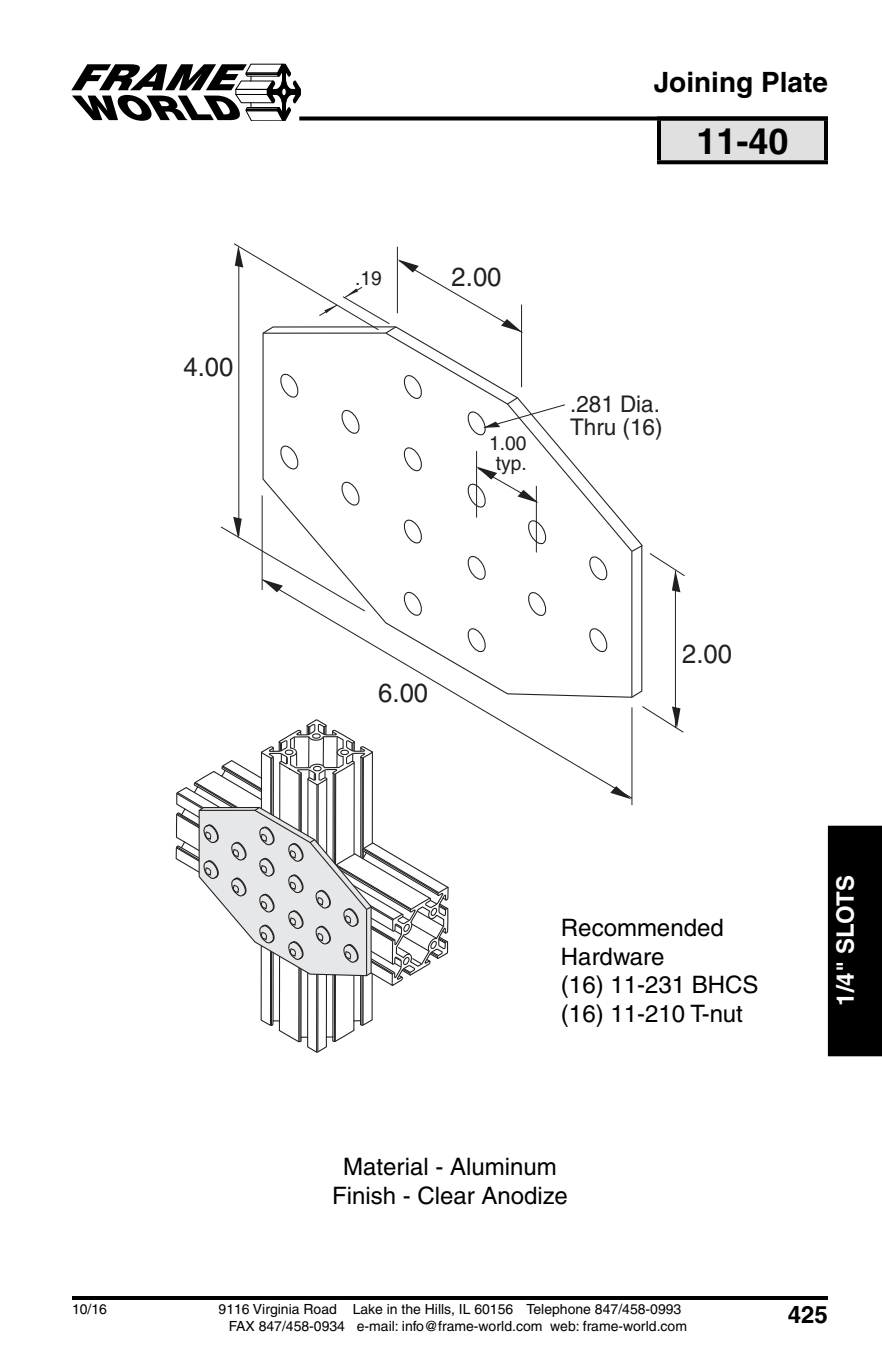
<style>
.page{position:relative;width:882px;height:1368px;background:#fff}
.page>*{position:absolute;margin:0;border:0;box-sizing:border-box;transform-origin:0 0}
.t1{font:700 36px "Helvetica";color:#000}
.t2{font:700 28px "Helvetica";color:#000}
.t3{font:26.2px "Helvetica";color:#231f20}
.t4{font:24px/28.8px "Helvetica";color:#000;text-align:center}
.t5{font:700 24px "Helvetica";color:#fff}
.t6{font:700 24px "Helvetica";color:#000}
.t7{font:23px/23px "Helvetica";color:#231f20}
.t8{font:19.8px/19.8px "Helvetica";color:#231f20;text-align:center}
.t9{font:14px/16.8px "Helvetica";color:#000}
</style>
<div class="page">
<div style="left:828px;top:826px;width:54px;height:230px;background:#000"></div>
<div style="left:659px;top:118px;width:167px;height:44px;background:#e0e0e0"></div>
<hr style="left:657px;top:120px;width:4px;height:40px;background:#000">
<hr style="left:824px;top:120px;width:4px;height:40px;background:#000">
<svg style="left:657px;top:160px;width:171px;height:4px"></svg>
<svg style="left:301px;top:116px;width:527px;height:4px;background:#1a1a1a"></svg>
<hr style="left:72px;top:1296px;width:756px;height:4px;background:#000">
<svg style="left:71px;top:63px;width:230px;height:58px"></svg>
<svg style="left:175px;top:752px;width:274px;height:301px"></svg>
<svg style="left:262px;top:335px;width:371px;height:218px"></svg>
<svg style="left:467px;top:555px;width:19px;height:24px"></svg>
<svg style="left:402px;top:517px;width:22px;height:27px"></svg>
<svg style="left:402px;top:445px;width:22px;height:27px"></svg>
<svg style="left:402px;top:373px;width:22px;height:27px"></svg>
<svg style="left:526px;top:518px;width:22px;height:27px"></svg>
<svg style="left:589px;top:556px;width:19px;height:23px"></svg>
<svg style="left:279px;top:443px;width:21px;height:27px"></svg>
<svg style="left:340px;top:479px;width:21px;height:27px"></svg>
<svg style="left:279px;top:371px;width:21px;height:28px"></svg>
<svg style="left:340px;top:408px;width:21px;height:27px"></svg>
<hr style="left:632px;top:707px;width:1px;height:98px;background:#231f20">
<hr style="left:262px;top:495px;width:1px;height:95px;background:#231f20">
<svg style="left:261px;top:579px;width:372px;height:220px"></svg>
<hr style="left:521px;top:305px;width:1px;height:82px;background:#231f20">
<hr style="left:675px;top:570px;width:1px;height:158px;background:#231f20">
<hr style="left:238px;top:252px;width:1px;height:284px;background:#231f20">
<svg style="left:630px;top:544px;width:55px;height:48px"></svg>
<svg style="left:642px;top:706px;width:42px;height:27px"></svg>
<svg style="left:610px;top:786px;width:21px;height:13px"></svg>
<svg style="left:221px;top:517px;width:145px;height:95px"></svg>
<hr style="left:476px;top:451px;width:1px;height:67px;background:#231f20">
<hr style="left:536px;top:486px;width:1px;height:66px;background:#231f20">
<svg style="left:466px;top:466px;width:73px;height:42px"></svg>
<svg style="left:234px;top:243px;width:289px;height:92px"></svg>
<svg style="left:466px;top:396px;width:100px;height:40px"></svg>
<p class="t9" style="left:72px;top:1302px;width:37px">10/16</p>
<h3 class="t3" style="left:183px;top:358px;width:51px">4.00</h3>
<h3 class="t8" style="left:355px;top:270px;width:28px">.19</h3>
<h2 class="t2" style="left:654px;top:72px;width:176px">Joining Plate</h2>
<h1 class="t1" style="left:696px;top:128px;width:94px">11-40</h1>
<h3 class="t3" style="left:452px;top:267px;width:51px">2.00</h3>
<h3 class="t8" style="left:489px;top:436px;width:39px">1.00 typ.</h3>
<h3 class="t7" style="left:570px;top:395px;width:94px">.281 Dia.<br>Thru (16)</h3>
<h3 class="t3" style="left:378px;top:683px;width:51px">6.00</h3>
<h3 class="t3" style="left:682px;top:645px;width:51px">2.00</h3>
<h3 class="t4" style="left:561px;top:915px;width:199px;text-align:left">Recommended<br>Hardware<br>(16) 11-231 BHCS (16) 11-210 T-nut</h3>
<h3 class="t5" style="left:836px;top:1006px;width:132px;rotate:-90deg">1/4" SLOTS</h3>
<h3 class="t4" style="left:332px;top:1154px;width:237px">Material - Aluminum<br>Finish - Clear Anodize</h3>
<p class="t9" style="left:229px;top:1302px;width:460px;text-indent:-10px">9116 Virginia Road Lake in the Hills, IL 60156 Telephone 847/458-0993<br>FAX 847/458-0934 e-mail: info@frame-world.com web: frame-world.com</p>
<h3 class="t6" style="left:788px;top:1306px;width:42px">425</h3>
</div>
